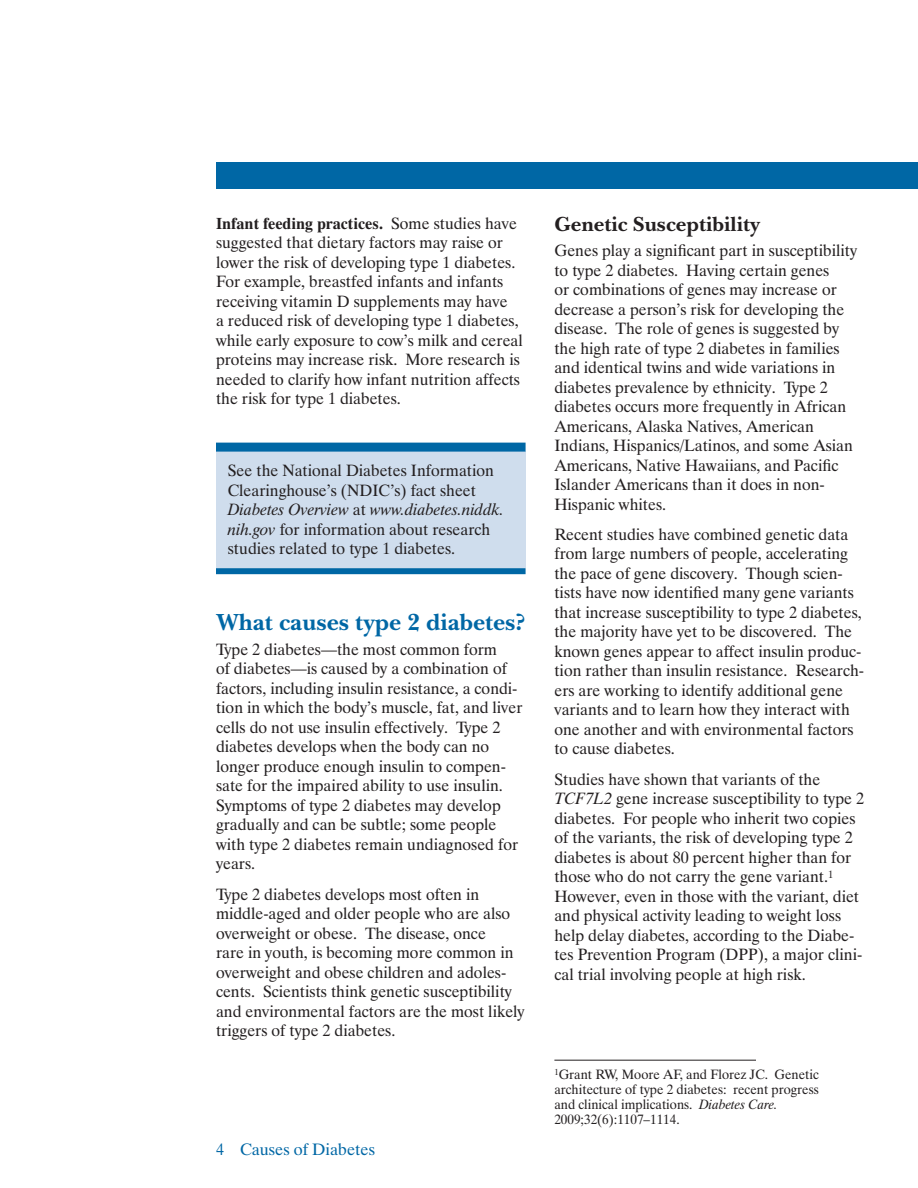
<style>
.page{position:relative;width:918px;height:1188px;background:#fff}
.page>*{position:absolute;margin:0;border:0;box-sizing:border-box;transform-origin:0 0}
.t1{font:700 24px "New Baskerville ITC";color:#0067a5}
.t2{font:700 21px "New Baskerville ITC";color:#231f20}
.t3{font:16.5px "Dutch 801 BT";color:#0067a5}
.t4{font:16.35px/19.5px "Dutch 801 BT";color:#231f20}
.t5{font:13.5px/15px "Dutch 801 BT";color:#231f20}
.s1{font-weight:700}
.s2{font-style:italic}
.s3{font-size:16.35px}
</style>
<div class="page">
<div style="left:216px;top:162px;width:702px;height:27px;background:#0067a5"></div>
<div style="left:216px;top:451px;width:310px;height:117px;background:#cfdded"></div>
<div style="left:216px;top:443px;width:310px;height:9px;background:#0067a5"></div>
<div style="left:216px;top:568px;width:310px;height:6px;background:#0067a5"></div>
<hr style="left:554px;top:1060px;width:202px;height:1px;background:#231f20">
<p class="t4" style="left:216px;top:213px;width:308px"><span class="s1">Infant feeding practices.</span> Some studies have suggested that dietary factors may raise or lower the risk of developing type 1 diabetes.<br>For example, breastfed infants and infants receiving vitamin D supplements may have<br>a reduced risk of developing type 1 diabetes, while early exposure to cow’s milk and cereal proteins may increase risk. More research is needed to clarify how infant nutrition affects the risk for type 1 diabetes.</p>
<p class="t4" style="left:228px;top:461px;width:278px">See the National Diabetes Information Clearinghouse’s (NDIC’s) fact sheet <span class="s2">Diabetes Overview</span> at <span class="s2">www.diabetes.niddk. nih.gov</span> for information about research studies related to type 1 diabetes.</p>
<h2 class="t1" style="left:216px;top:608px;width:311px">What causes type 2 diabetes?</h2>
<p class="t4" style="left:216px;top:639px;width:308px">Type 2 diabetes—the most common form<br>of diabetes—is caused by a combination of factors, including insulin resistance, a condi&shy;tion in which the body’s muscle, fat, and liver cells do not use insulin effectively. Type 2 diabetes develops when the body can no longer produce enough insulin to compen&shy;sate for the impaired ability to use insulin.<br>Symptoms of type 2 diabetes may develop gradually and can be subtle; some people with type 2 diabetes remain undiagnosed for years.</p>
<p class="t4" style="left:216px;top:884px;width:310px">Type 2 diabetes develops most often in middle-aged and older people who are also overweight or obese. The disease, once<br>rare in youth, is becoming more common in overweight and obese children and adoles&shy;cents. Scientists think genetic susceptibility and environmental factors are the most likely triggers of type 2 diabetes.</p>
<p class="t3" style="left:216px;top:1139px;width:161px"><span class="s3">4</span> Causes of Diabetes</p>
<h3 class="t2" style="left:554px;top:212px;width:207px">Genetic Susceptibility</h3>
<p class="t4" style="left:554px;top:241px;width:304px">Genes play a significant part in susceptibility to type 2 diabetes. Having certain genes<br>or combinations of genes may increase or decrease a person’s risk for developing the disease. The role of genes is suggested by the high rate of type 2 diabetes in families and identical twins and wide variations in diabetes prevalence by ethnicity. Type 2 diabetes occurs more frequently in African Americans, Alaska Natives, American Indians, Hispanics/Latinos, and some Asian Americans, Native Hawaiians, and Pacific Islander Americans than it does in non-Hispanic whites.</p>
<p class="t4" style="left:554px;top:524px;width:311px">Recent studies have combined genetic data from large numbers of people, accelerating the pace of gene discovery. Though scien&shy;tists have now identified many gene variants that increase susceptibility to type 2 diabetes, the majority have yet to be discovered. The known genes appear to affect insulin produc&shy;tion rather than insulin resistance. Research&shy;ers are working to identify additional gene variants and to learn how they interact with one another and with environmental factors to cause diabetes.</p>
<p class="t4" style="left:554px;top:769px;width:311px">Studies have shown that variants of the <span class="s2">TCF7L2</span> gene increase susceptibility to type 2 diabetes. For people who inherit two copies of the variants, the risk of developing type 2 diabetes is about 80 percent higher than for those who do not carry the gene variant.<sup>1<br></sup>However, even in those with the variant, diet and physical activity leading to weight loss help delay diabetes, according to the Diabe&shy;tes Prevention Program (DPP), a major clini&shy;cal trial involving people at high risk.</p>
<p class="t5" style="left:554px;top:1067px;width:266px"><sup>1</sup>Grant RW, Moore AF, and Florez JC. Genetic architecture of type 2 diabetes: recent progress and clinical implications. <span class="s2">Diabetes Care.<br></span>2009;32(6):1107–1114.</p>
</div>
